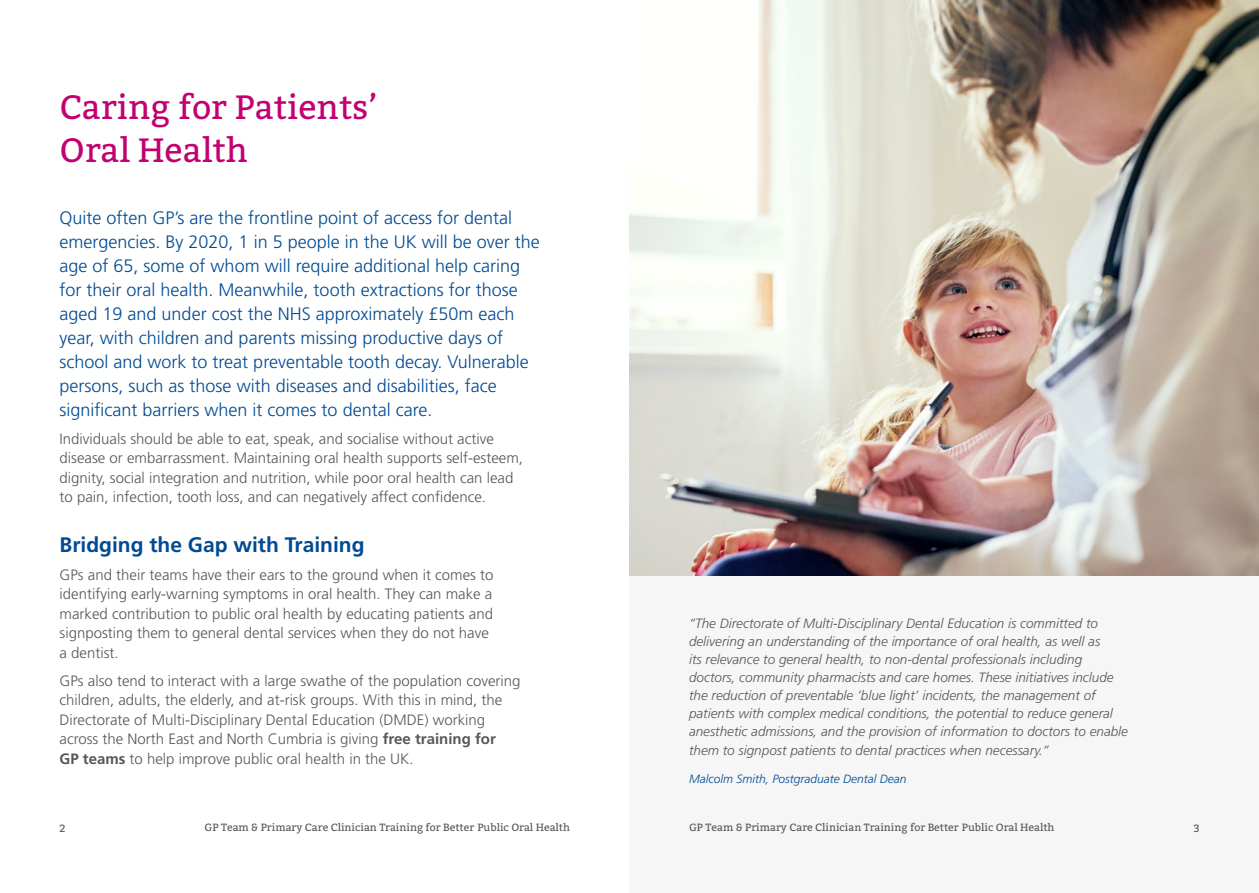
<style>
.page{position:relative;width:1259px;height:893px;background:#fff}
.page>*{position:absolute;margin:0;border:0;box-sizing:border-box;transform-origin:0 0}
.t1{font:33.75px/43.2px "Bitter";color:#c20071}
.t2{font:700 21px "Frutiger";color:#004a93}
.t3{font:300 18px/24px "Frutiger";color:#004a93}
.t4{font:300 15px/19.5px "Frutiger";color:#575756}
.t5{font:italic 300 13.5px/18px "Frutiger";color:#575756}
.t6{font:italic 300 12px "Frutiger";color:#004a93}
.t7{font:10.5px "Bitter";color:#575756}
.s1{font-weight:700}
</style>
<div class="page">
<div style="left:629px;top:575px;width:630px;height:318px;background:#f6f6f6"></div>
<img style="left:629px;top:0;width:630px;height:575px">
<h1 class="t1" style="left:60px;top:86px;width:320px">Caring for Patients’<br>Oral Health</h1>
<p class="t3" style="left:60px;top:205px;width:482px">Quite often GP’s are the frontline point of access for dental emergencies. By 2020, 1 in 5 people in the UK will be over the age of 65, some of whom will require additional help caring for their oral health. Meanwhile, tooth extractions for those aged 19 and under cost the NHS approximately £50m each year, with children and parents missing productive days of school and work to treat preventable tooth decay. Vulnerable persons, such as those with diseases and disabilities, face significant barriers when it comes to dental care.</p>
<p class="t4" style="left:60px;top:429px;width:465px">Individuals should be able to eat, speak, and socialise without active disease or embarrassment. Maintaining oral health supports self-esteem, dignity, social integration and nutrition, while poor oral health can lead to pain, infection, tooth loss, and can negatively affect confidence.</p>
<h2 class="t2" style="left:60px;top:532px;width:306px">Bridging the Gap with Training</h2>
<p class="t4" style="left:60px;top:565px;width:435px">GPs and their teams have their ears to the ground when it comes to identifying early-warning symptoms in oral health. They can make a marked contribution to public oral health by educating patients and signposting them to general dental services when they do not have a dentist.</p>
<p class="t4" style="left:60px;top:671px;width:462px">GPs also tend to interact with a large swathe of the population covering children, adults, the elderly, and at-risk groups. With this in mind, the Directorate of Multi-Disciplinary Dental Education (DMDE) working across the North East and North Cumbria is giving <span class="s1">free training for<br>GP teams</span> to help improve public oral health in the UK.</p>
<p class="t5" style="left:689px;top:614px;width:440px">“The Directorate of Multi-Disciplinary Dental Education is committed to delivering an understanding of the importance of oral health, as well as<br>its relevance to general health, to non-dental professionals including doctors, community pharmacists and care homes. These initiatives include the reduction of preventable ‘blue light’ incidents, the management of patients with complex medical conditions, the potential to reduce general anesthetic admissions, and the provision of information to doctors to enable</p>
<p class="t5" style="left:689px;top:741px;width:361px">them to signpost patients to dental practices when necessary.”</p>
<p class="t6" style="left:689px;top:772px;width:219px">Malcolm Smith, Postgraduate Dental Dean</p>
<p class="t7" style="left:60px;top:822px;width:7px">2</p>
<p class="t7" style="left:205px;top:821px;width:367px">GP Team &amp; Primary Care Clinician Training for Better Public Oral Health</p>
<p class="t7" style="left:689px;top:821px;width:367px">GP Team &amp; Primary Care Clinician Training for Better Public Oral Health</p>
<p class="t7" style="left:1193px;top:822px;width:7px">3</p>
</div>
